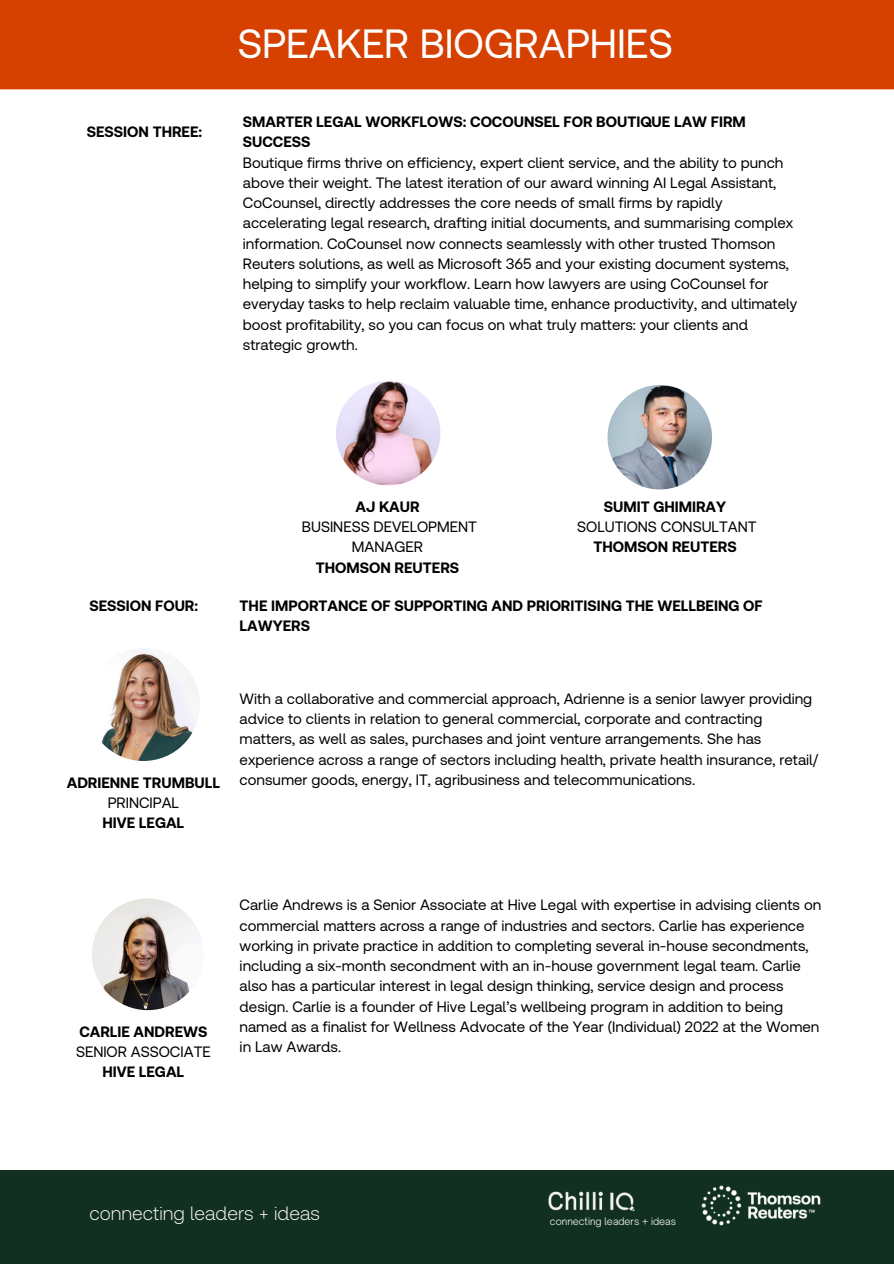
<style>
.page{position:relative;width:894px;height:1264px;background:#fff}
.page>*{position:absolute;margin:0;border:0;box-sizing:border-box;transform-origin:0 0}
.t1{font:40.8px "Clario";color:#fff}
.t2{font:300 19.35px "Clario";color:#fcfaf8}
.t3{font:15px/20.2px "Clario";color:#000}
.t4{font:700 15px/20.2px "Clario";color:#000;text-align:center}
.t5{font:300 9.75px "Open Sauce One";color:#fff}
.s1{font-weight:700}
.s2{font-weight:400}
</style>
<div class="page">
<div style="left:0;top:0;width:893px;height:89px;background:#d64000"></div>
<img style="left:87px;top:648px;width:113px;height:113px;border-radius:50%">
<img style="left:92px;top:898px;width:111px;height:112px;border-radius:50%">
<img style="left:336px;top:381px;width:104px;height:104px;border-radius:50%">
<div style="left:0;top:1170px;width:893px;height:93px;background:#123021"></div>
<img style="left:548px;top:1191px;width:87px;height:21px">
<img style="left:607px;top:385px;width:104px;height:104px;border-radius:50%">
<p class="t4" style="left:87px;top:122px;width:117px">SESSION THREE:</p>
<h3 class="t1" style="left:238px;top:20px;width:436px">SPEAKER BIOGRAPHIES</h3>
<p class="t4" style="left:243px;top:112px;width:504px;text-align:left">SMARTER LEGAL WORKFLOWS: COCOUNSEL FOR BOUTIQUE LAW FIRM<br>SUCCESS</p>
<h2 class="t3" style="left:243px;top:152px;width:556px">Boutique firms thrive on efficiency, expert client service, and the ability to punch above their weight. The latest iteration of our award winning AI Legal Assistant, CoCounsel, directly addresses the core needs of small firms by rapidly accelerating legal research, drafting initial documents, and summarising complex information. CoCounsel now connects seamlessly with other trusted Thomson Reuters solutions, as well as Microsoft 365 and your existing document systems, helping to simplify your workflow. Learn how lawyers are using CoCounsel for everyday tasks to help reclaim valuable time, enhance productivity, and ultimately boost profitability, so you can focus on what truly matters: your clients and strategic growth.</h2>
<h4 class="t3" style="left:302px;top:496px;width:176px;text-align:center"><span class="s1">AJ KAUR<br></span>BUSINESS DEVELOPMENT<br>MANAGER<br><span class="s1">THOMSON REUTERS</span></h4>
<p class="t4" style="left:577px;top:496px;width:181px">SUMIT GHIMIRAY<br><span class="s2">SOLUTIONS CONSULTANT<br></span>THOMSON REUTERS</p>
<p class="t4" style="left:89px;top:595px;width:110px">SESSION FOUR:</p>
<p class="t4" style="left:239px;top:595px;width:524px;text-align:left">THE IMPORTANCE OF SUPPORTING AND PRIORITISING THE WELLBEING OF<br>LAWYERS</p>
<h4 class="t4" style="left:67px;top:772px;width:155px">ADRIENNE TRUMBULL<br><span class="s2">PRINCIPAL<br></span>HIVE LEGAL</h4>
<h3 class="t3" style="left:239px;top:688px;width:580px">With a collaborative and commercial approach, Adrienne is a senior lawyer providing advice to clients in relation to general commercial, corporate and contracting matters, as well as sales, purchases and joint venture arrangements. She has experience across a range of sectors including health, private health insurance, retail/ consumer goods, energy, IT, agribusiness and telecommunications.</h3>
<h3 class="t4" style="left:76px;top:1021px;width:136px">CARLIE ANDREWS<br><span class="s2">SENIOR ASSOCIATE<br></span>HIVE LEGAL</h3>
<h4 class="t3" style="left:239px;top:895px;width:583px">Carlie Andrews is a Senior Associate at Hive Legal with expertise in advising clients on commercial matters across a range of industries and sectors. Carlie has experience working in private practice in addition to completing several in-house secondments, including a six-month secondment with an in-house government legal team. Carlie also has a particular interest in legal design thinking, service design and process design. Carlie is a founder of Hive Legal’s wellbeing program in addition to being named as a finalist for Wellness Advocate of the Year (Individual) 2022 at the Women in Law Awards.</h4>
<h4 class="t2" style="left:89px;top:1201px;width:232px">connecting leaders + ideas</h4>
<p class="t5" style="left:550px;top:1214px;width:127px">connecting leaders + ideas</p>
</div>
